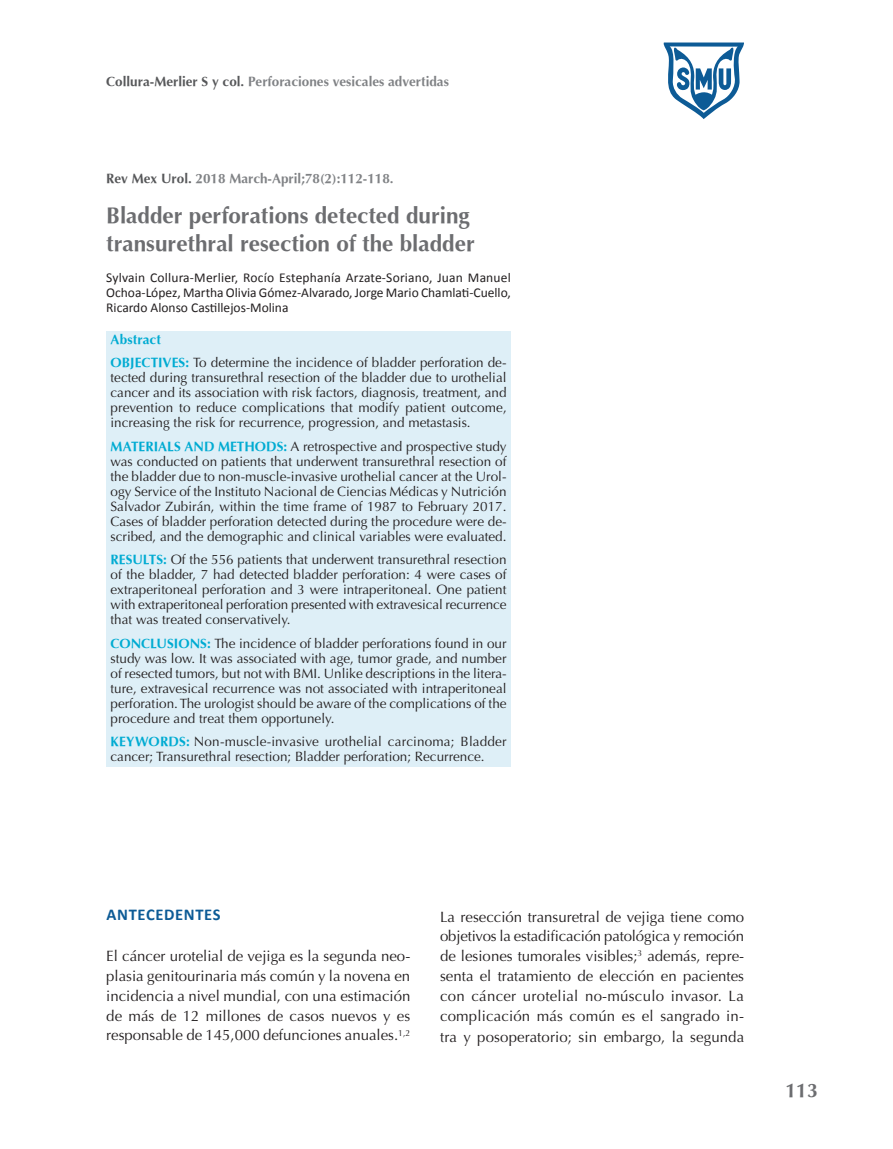
<style>
.page{position:relative;width:893px;height:1149px;background:#fff}
.page>*{position:absolute;margin:0;border:0;box-sizing:border-box;transform-origin:0 0}
.Título_INGLES{font:700 22.5px/28.5px "Optima";color:#6c6d70}
.t1{font:700 19.5px "Optima";color:#6c6d70}
.Título_1{font:700 16.5px "Calibri";letter-spacing:.04em;color:#0d5b96}
.Texto{font:15px/20px "Optima";color:#231f20;text-align:justify}
.Resumen_INGLES{font:13.5px/15px "Optima";color:#231f20;text-align:justify}
.Autores{font:13.5px/15px "Calibri";color:#231f20;text-align:justify}
.Resumen_ESPAÑOL{font:13.5px/15px "Optima";color:#231f20}
.Rev_Mex_Urol_INGLES{font:700 13.5px "Optima";color:#808285}
.Resumen_TITULO{font:700 13.5px "Optima";letter-spacing:.01em;color:#00abd2}
.s1{color:#57585a}
.s2{font-weight:700;color:#00abd2}
</style>
<div class="page">
<div style="left:106px;top:331px;width:405px;height:435px;background:#deeff7"></div>
<svg style="left:663px;top:42px;width:81px;height:77px"></svg>
<p class="Rev_Mex_Urol_INGLES" style="left:106px;top:73px;width:344px"><span class="s1">Collura-Merlier S y col.</span> Perforaciones vesicales advertidas</p>
<p class="Rev_Mex_Urol_INGLES" style="left:106px;top:170px;width:289px"><span class="s1">Rev Mex Urol.</span> 2018 March-April;78(2):112-118.</p>
<p class="Título_INGLES" style="left:106px;top:201px;width:370px">Bladder perforations detected during transurethral resection of the bladder</p>
<p class="Autores" style="left:106px;top:270px;width:406px">Sylvain Collura-Merlier, Rocío Estephanía Arzate-Soriano, Juan Manuel Ochoa-López, Martha Olivia Gómez-Alvarado, Jorge Mario Chamlati-Cuello, Ricardo Alonso Castillejos-Molina</p>
<p class="Resumen_TITULO" style="left:111px;top:331px;width:52px">Abstract</p>
<p class="Resumen_INGLES" style="left:111px;top:355px;width:398px"><span class="s2">OBJECTIVES:</span> To determine the incidence of bladder perforation de&shy;tected during transurethral resection of the bladder due to urothelial cancer and its association with risk factors, diagnosis, treatment, and prevention to reduce complications that modify patient outcome, increasing the risk for recurrence, progression, and metastasis.</p>
<p class="Resumen_INGLES" style="left:111px;top:438px;width:397px"><span class="s2">MATERIALS AND METHODS:</span> A retrospective and prospective study was conducted on patients that underwent transurethral resection of the bladder due to non-muscle-invasive urothelial cancer at the Urol&shy;ogy Service of the Instituto Nacional de Ciencias Médicas y Nutrición Salvador Zubirán, within the time frame of 1987 to February 2017.<br>Cases of bladder perforation detected during the procedure were de&shy;scribed, and the demographic and clinical variables were evaluated.</p>
<p class="Resumen_INGLES" style="left:111px;top:552px;width:397px"><span class="s2">RESULTS:</span> Of the 556 patients that underwent transurethral resection of the bladder, 7 had detected bladder perforation: 4 were cases of extraperitoneal perforation and 3 were intraperitoneal. One patient with extraperitoneal perforation presented with extravesical recurrence that was treated conservatively.</p>
<p class="Resumen_INGLES" style="left:111px;top:635px;width:397px"><span class="s2">CONCLUSIONS:</span> The incidence of bladder perforations found in our study was low. It was associated with age, tumor grade, and number of resected tumors, but not with BMI. Unlike descriptions in the litera&shy;ture, extravesical recurrence was not associated with intraperitoneal perforation. The urologist should be aware of the complications of the procedure and treat them opportunely.</p>
<p class="Resumen_ESPAÑOL" style="left:111px;top:734px;width:398px"><span class="s2">KEYWORDS:</span> Non-muscle-invasive urothelial carcinoma; Bladder cancer; Transurethral resection; Bladder perforation; Recurrence.</p>
<p class="Título_1" style="left:107px;top:903px;width:115px">ANTECEDENTES</p>
<p class="Texto" style="left:106px;top:946px;width:306px">El cáncer urotelial de vejiga es la segunda neo&shy;plasia genitourinaria más común y la novena en incidencia a nivel mundial, con una estimación de más de 12 millones de casos nuevos y es responsable de 145,000 defunciones anuales.<sup>1,2</sup></p>
<p class="Texto" style="left:440px;top:906px;width:306px">La resección transuretral de vejiga tiene como objetivos la estadificación patológica y remoción de lesiones tumorales visibles;<sup>3</sup> además, repre&shy;senta el tratamiento de elección en pacientes con cáncer urotelial no-músculo invasor. La complicación más común es el sangrado in&shy;tra y posoperatorio; sin embargo, la segunda</p>
<h2 class="t1" style="left:785px;top:1079px;width:34px">113</h2>
</div>
